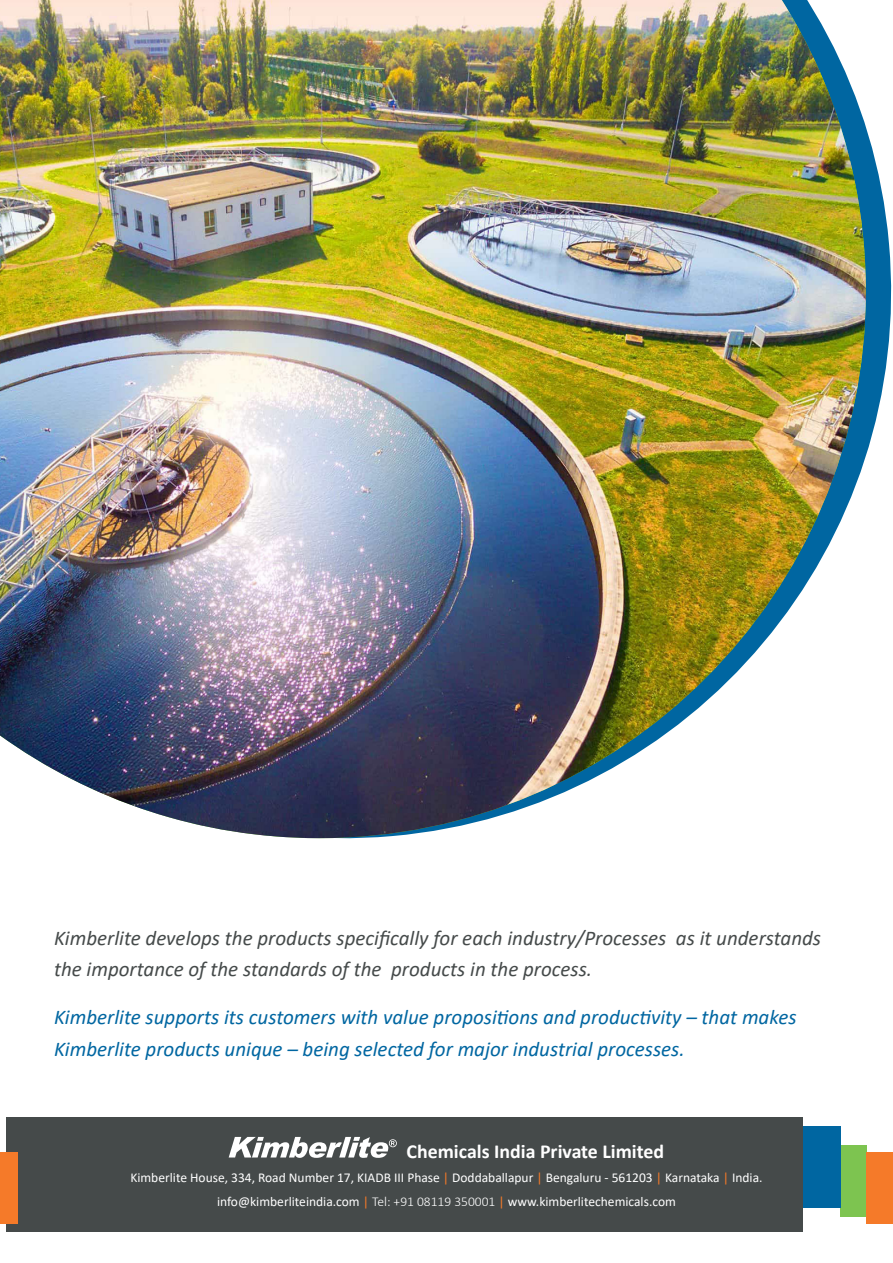
<style>
.page{position:relative;width:893px;height:1263px;background:#fff}
.page>*{position:absolute;margin:0;border:0;box-sizing:border-box;transform-origin:0 0}
.t1{font:italic 21px/31.5px "Calibri";color:#0066a1}
.t2{font:italic 21px/31.5px "Calibri";color:#454a4a}
.t3{font:700 19.95px "Calibri";color:#fff}
.t4{font:13.5px/24px "Calibri";color:#fff;text-align:center}
.s1{color:#f57a29}
.s2{font-weight:300}
</style>
<div class="page">
<div style="left:7px;top:1118px;width:796px;height:114px;background:#454a4a"></div>
<svg style="left:229px;top:1137px;width:168px;height:21px"></svg>
<div style="left:840px;top:1145px;width:27px;height:71px;background:#7dc450"></div>
<div style="left:867px;top:1152px;width:26px;height:71px;background:#f57a29"></div>
<div style="left:803px;top:1126px;width:37px;height:81px;background:#0066a1"></div>
<div style="left:0;top:1152px;width:18px;height:71px;background:#f57a29"></div>
<svg style="left:305px;top:128px;width:587px;height:711px"></svg>
<img style="left:0;top:0;width:866px;height:838px">
<h1 class="t2" style="left:54px;top:921px;width:769px">Kimberlite develops the products specifically for each industry/Processes as it understands the importance of the standards of the products in the process.</h1>
<h1 class="t1" style="left:54px;top:1001px;width:744px">Kimberlite supports its customers with value propositions and productivity – that makes<br>Kimberlite products unique – being selected for major industrial processes.</h1>
<h2 class="t3" style="left:407px;top:1137px;width:259px">Chemicals India Private Limited</h2>
<p class="t4" style="left:130px;top:1165px;width:634px">Kimberlite House, 334, Road Number 17, KIADB III Phase <span class="s1">|</span> Doddaballapur <span class="s1">|</span> Bengaluru - 561203 <span class="s1">|</span> Karnataka <span class="s1">|</span> India. info@kimberliteindia.com <span class="s1">|</span> <span class="s2">Tel: +91 08119 350001</span> <span class="s1">|</span> www.kimberlitechemicals.com</p>
</div>
